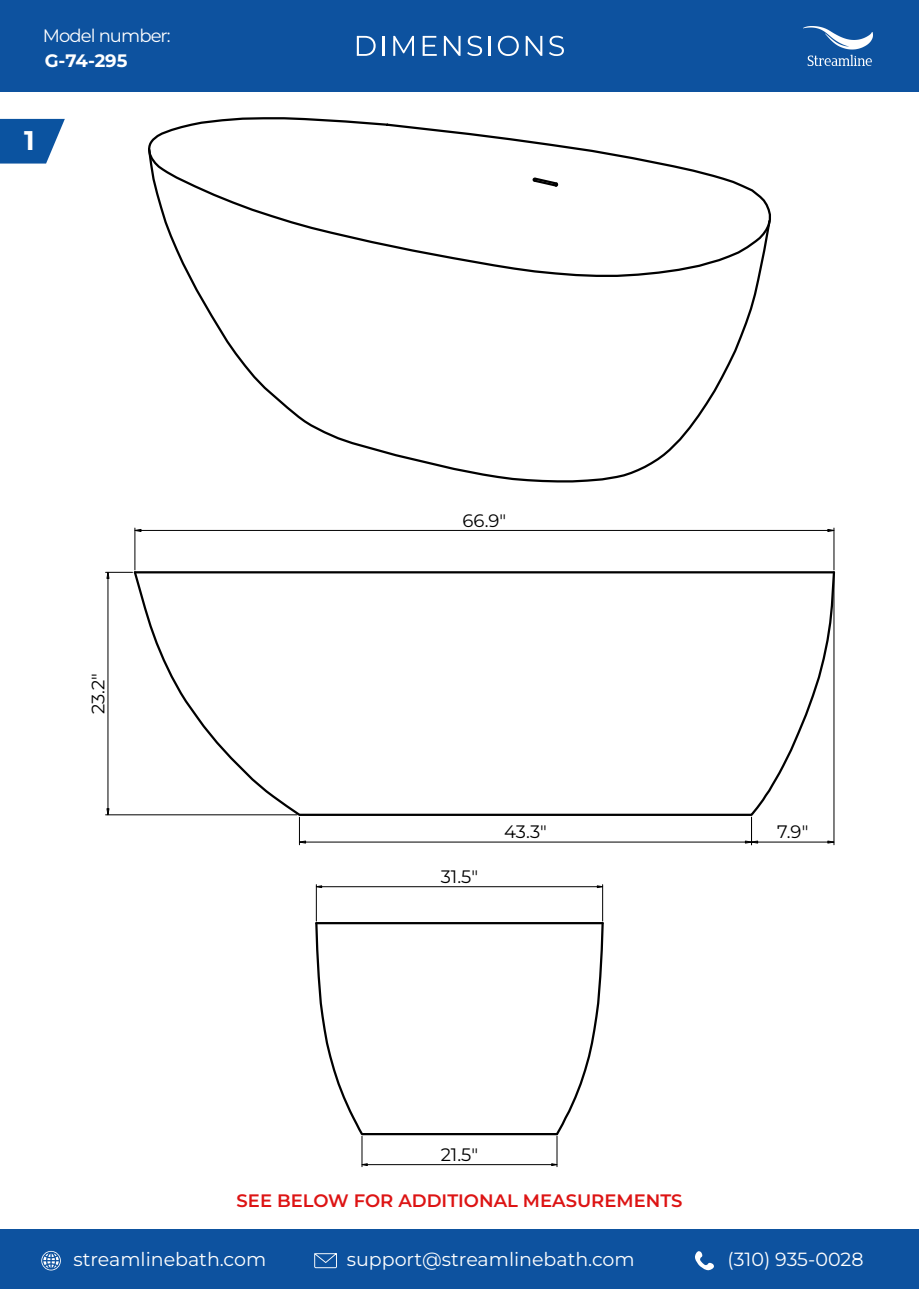
<style>
.page{position:relative;width:919px;height:1289px;background:#fff}
.page>*{position:absolute;margin:0;border:0;box-sizing:border-box;transform-origin:0 0}
.t1{font:100 27px "Montserrat";color:#fff}
.t2{font:19.05px "Montserrat";color:#fff}
.t3{font:100 18px "Montserrat";color:#dd1414}
.t4{font:100 18px "Montserrat";color:#000}
.t5{font:18px "Montserrat";letter-spacing:-.05em;color:#fff}
.t6{font:100 18px "Montserrat";color:#fff}
</style>
<div class="page">
<div style="left:0;top:0;width:918px;height:92px;background:#0d529f"></div>
<div style="left:0;top:1229px;width:918px;height:59px;background:#0d529f"></div>
<svg style="left:695px;top:1251px;width:19px;height:20px"></svg>
<svg style="left:314px;top:1253px;width:23px;height:15px"></svg>
<svg style="left:41px;top:1250px;width:20px;height:20px"></svg>
<svg style="left:357px;top:36px;width:18px;height:20px"></svg>
<hr style="left:382px;top:36px;width:2px;height:20px;background:#fff">
<svg style="left:393px;top:36px;width:21px;height:20px"></svg>
<svg style="left:422px;top:36px;width:14px;height:20px"></svg>
<svg style="left:444px;top:36px;width:16px;height:20px"></svg>
<svg style="left:467px;top:36px;width:15px;height:20px"></svg>
<hr style="left:489px;top:36px;width:2px;height:20px;background:#fff">
<svg style="left:498px;top:36px;width:20px;height:20px"></svg>
<svg style="left:525px;top:36px;width:17px;height:20px"></svg>
<svg style="left:549px;top:36px;width:15px;height:20px"></svg>
<img style="left:803px;top:27px;width:69px;height:38px">
<svg style="left:0;top:119px;width:65px;height:44px;background:#2e6bad"></svg>
<svg style="left:148px;top:117px;width:425px;height:30px"></svg>
<svg style="left:148px;top:147px;width:623px;height:336px"></svg>
<svg style="left:531px;top:176px;width:28px;height:12px"></svg>
<svg style="left:132px;top:569px;width:704px;height:249px"></svg>
<hr style="left:134px;top:528px;width:1px;height:42px;background:#000">
<hr style="left:833px;top:528px;width:1px;height:42px;background:#000">
<hr style="left:141px;top:530px;width:686px;height:1px;background:#000">
<svg style="left:134px;top:528px;width:8px;height:4px"></svg>
<svg style="left:827px;top:528px;width:7px;height:4px"></svg>
<hr style="left:106px;top:814px;width:191px;height:1px;background:#000">
<hr style="left:108px;top:578px;width:1px;height:230px;background:#000">
<svg style="left:106px;top:571px;width:26px;height:8px"></svg>
<svg style="left:106px;top:808px;width:4px;height:7px"></svg>
<hr style="left:305px;top:841px;width:440px;height:1px;background:#000">
<svg style="left:298px;top:817px;width:8px;height:27px"></svg>
<hr style="left:833px;top:574px;width:1px;height:270px;background:#000">
<hr style="left:757px;top:841px;width:70px;height:1px;background:#000">
<svg style="left:827px;top:840px;width:7px;height:3px"></svg>
<svg style="left:744px;top:817px;width:14px;height:27px"></svg>
<svg style="left:315px;top:920px;width:239px;height:216px"></svg>
<hr style="left:316px;top:884px;width:1px;height:37px;background:#000">
<hr style="left:602px;top:884px;width:1px;height:37px;background:#000">
<hr style="left:321px;top:886px;width:276px;height:1px;background:#000">
<svg style="left:315px;top:885px;width:7px;height:3px"></svg>
<svg style="left:596px;top:885px;width:7px;height:3px"></svg>
<svg style="left:554px;top:920px;width:50px;height:217px"></svg>
<hr style="left:556px;top:1136px;width:1px;height:30px;background:#000">
<hr style="left:361px;top:1136px;width:1px;height:30px;background:#000">
<hr style="left:367px;top:1164px;width:184px;height:1px;background:#000">
<svg style="left:551px;top:1163px;width:6px;height:3px"></svg>
<svg style="left:361px;top:1163px;width:7px;height:3px"></svg>
<p class="t5" style="left:43px;top:23px;width:129px">Model number:</p>
<p class="t6" style="left:45px;top:48px;width:84px">G-74-295</p>
<h1 class="t1" style="left:24px;top:123px;width:12px">1</h1>
<p class="t4" style="left:86px;top:714px;width:43px;rotate:-90deg">23.2″</p>
<p class="t4" style="left:462px;top:508px;width:45px">66.9″</p>
<p class="t4" style="left:441px;top:864px;width:39px">31.5″</p>
<p class="t4" style="left:504px;top:819px;width:44px">43.3″</p>
<p class="t4" style="left:777px;top:819px;width:33px">7.9″</p>
<p class="t4" style="left:440px;top:1142px;width:39px">21.5″</p>
<p class="t3" style="left:236px;top:1188px;width:447px">SEE BELOW FOR ADDITIONAL MEASUREMENTS</p>
<p class="t2" style="left:74px;top:1246px;width:194px">streamlinebath.com</p>
<p class="t2" style="left:347px;top:1246px;width:289px">support@streamlinebath.com</p>
<p class="t2" style="left:727px;top:1246px;width:137px">(310) 935-0028</p>
</div>
